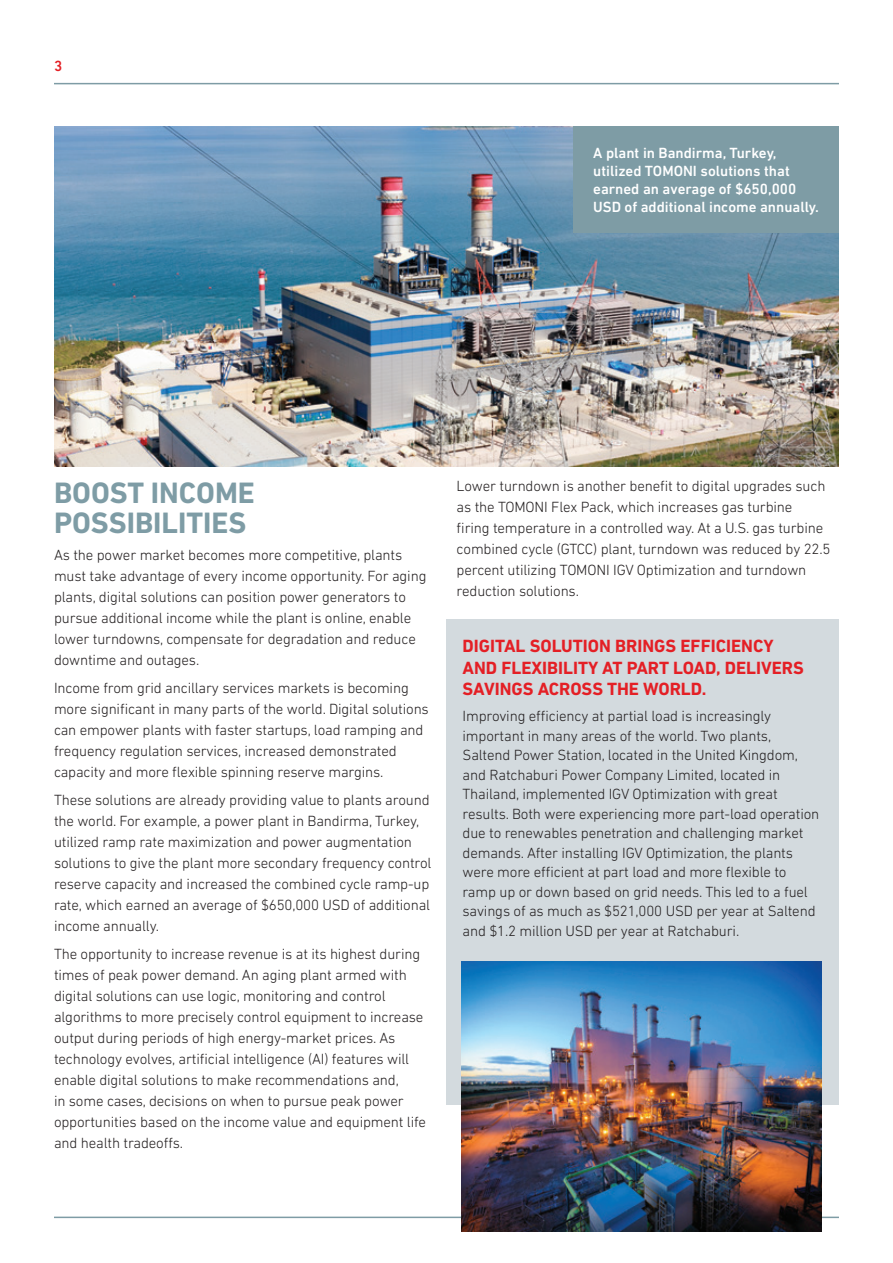
<style>
.page{position:relative;width:893px;height:1263px;background:#fff}
.page>*{position:absolute;margin:0;border:0;box-sizing:border-box;transform-origin:0 0}
.t1{font:700 30px/30px "DIN Next LT Pro";color:#7e9ca5}
.t2{font:700 18px/21.6px "DIN Next LT Pro";color:#e41f25}
.t3{font:300 15px/21px "DIN Next LT Pro";letter-spacing:-.01em;color:#231f20}
.t4{font:500 15px/18px "DIN Next LT Pro";color:#fff}
.t5{font:500 15px "DIN Next LT Pro";color:#e41f25}
</style>
<div class="page">
<hr style="left:54px;top:1216px;width:785px;height:2px;background:#7e9ca5">
<hr style="left:54px;top:83px;width:785px;height:1px;background:#7e9ca5">
<img style="left:54px;top:126px;width:785px;height:341px">
<div style="left:573px;top:126px;width:266px;height:107px;background:#7e9ca5"></div>
<div style="left:446px;top:619px;width:393px;height:486px;background:#d3dade"></div>
<img style="left:461px;top:961px;width:360px;height:270px">
<p class="t5" style="left:54px;top:58px;width:10px">3</p>
<p class="t4" style="left:593px;top:144px;width:227px">A plant in Bandirma, Turkey, utilized TOMONI solutions that earned an average of $650,000<br>USD of additional income annually.</p>
<h1 class="t1" style="left:54px;top:477px;width:202px">BOOST INCOME<br>POSSIBILITIES</h1>
<p class="t3" style="left:54px;top:545px;width:374px">As the power market becomes more competitive, plants must take advantage of every income opportunity. For aging plants, digital solutions can position power generators to pursue additional income while the plant is online, enable lower turndowns, compensate for degradation and reduce downtime and outages.</p>
<p class="t3" style="left:54px;top:677px;width:376px">Income from grid ancillary services markets is becoming more significant in many parts of the world. Digital solutions can empower plants with faster startups, load ramping and frequency regulation services, increased demonstrated capacity and more flexible spinning reserve margins.</p>
<p class="t3" style="left:54px;top:789px;width:379px">These solutions are already providing value to plants around the world. For example, a power plant in Bandirma, Turkey, utilized ramp rate maximization and power augmentation solutions to give the plant more secondary frequency control reserve capacity and increased the combined cycle ramp-up rate, which earned an average of $650,000 USD of additional income annually.</p>
<p class="t3" style="left:54px;top:943px;width:374px">The opportunity to increase revenue is at its highest during times of peak power demand. An aging plant armed with digital solutions can use logic, monitoring and control algorithms to more precisely control equipment to increase output during periods of high energy-market prices. As technology evolves, artificial intelligence (AI) features will enable digital solutions to make recommendations and,<br>in some cases, decisions on when to pursue peak power opportunities based on the income value and equipment life and health tradeoffs.</p>
<p class="t3" style="left:457px;top:476px;width:375px">Lower turndown is another benefit to digital upgrades such as the TOMONI Flex Pack, which increases gas turbine<br>firing temperature in a controlled way. At a U.S. gas turbine combined cycle (GTCC) plant, turndown was reduced by 22.5 percent utilizing TOMONI IGV Optimization and turndown reduction solutions.</p>
<p class="t2" style="left:463px;top:635px;width:343px">DIGITAL SOLUTION BRINGS EFFICIENCY<br>AND FLEXIBILITY AT PART LOAD, DELIVERS<br>SAVINGS ACROSS THE WORLD.</p>
<p class="t3" style="left:463px;top:706px;width:358px;line-height:19.5px">Improving efficiency at partial load is increasingly important in many areas of the world. Two plants, Saltend Power Station, located in the United Kingdom, and Ratchaburi Power Company Limited, located in Thailand, implemented IGV Optimization with great results. Both were experiencing more part-load operation due to renewables penetration and challenging market demands. After installing IGV Optimization, the plants were more efficient at part load and more flexible to ramp up or down based on grid needs. This led to a fuel savings of as much as $521,000 USD per year at Saltend and $1.2 million USD per year at Ratchaburi.</p>
</div>
